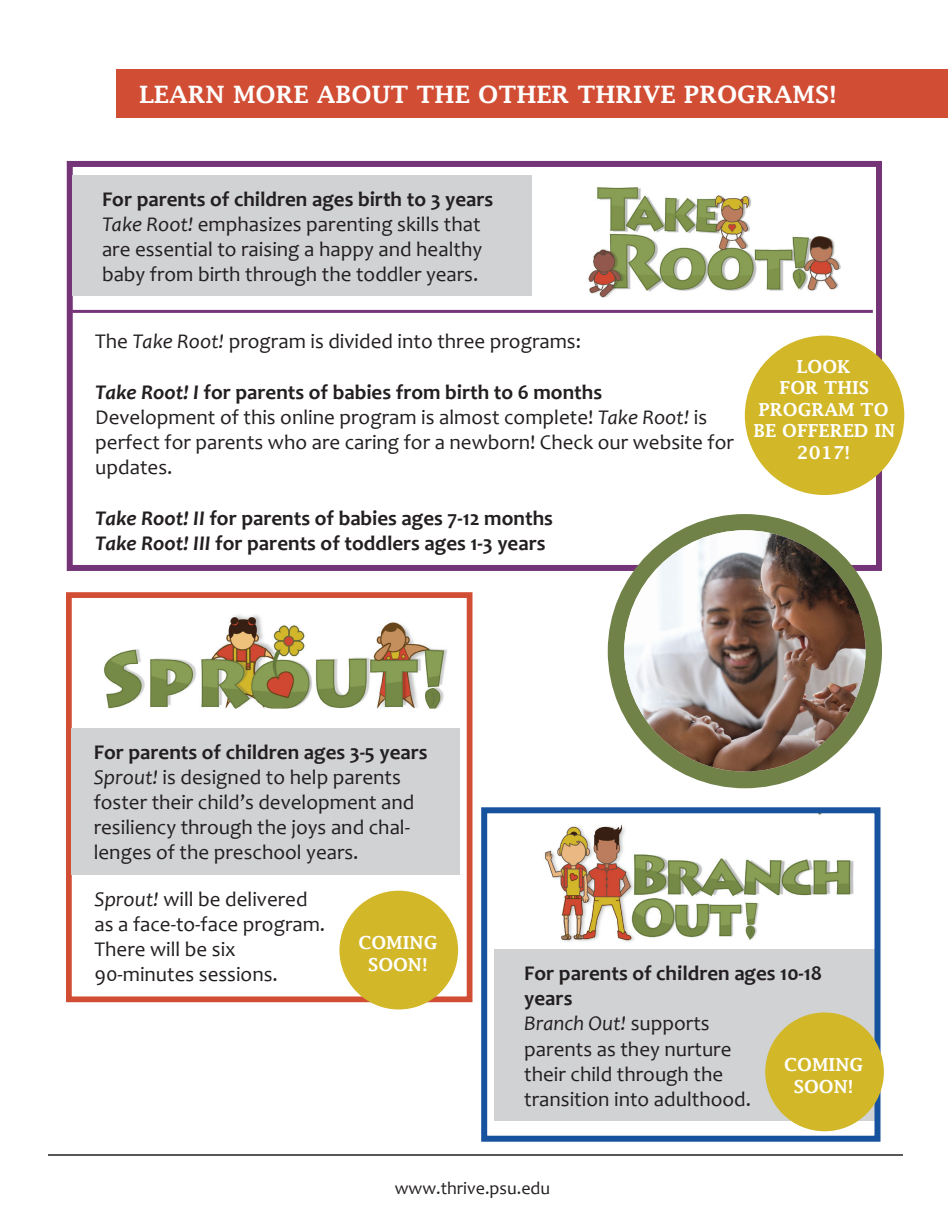
<style>
.page{position:relative;width:948px;height:1218px;background:#fff}
.page>*{position:absolute;margin:0;border:0;box-sizing:border-box;transform-origin:0 0}
.t1{font:600 24px "Lucida Fax";color:#fff}
.t2{font:21px/25.2px "Candara";color:#231f20}
.t3{font:700 21px/25.2px "Candara";color:#231f20}
.t4{font:600 18px/21.6px "Lucida Fax";color:#fff;text-align:center}
.t5{font:18px "Candara";color:#231f20}
.s1{font-weight:700}
.s2{font-style:italic}
.s3{font-weight:700;font-style:italic}
</style>
<div class="page">
<img style="left:511px;top:813px;width:370px;height:137px">
<div style="left:494px;top:950px;width:383px;height:171px;background:#d1d2d4"></div>
<div style="left:66px;top:592px;width:406px;height:410px;border:6px solid #d14e35"></div>
<div style="left:71px;top:728px;width:389px;height:146px;background:#d1d2d4"></div>
<div style="left:481px;top:807px;width:399px;height:335px;border:6px solid #17529e"></div>
<div style="left:67px;top:161px;width:815px;height:410px;border:6px solid #743477"></div>
<hr style="left:48px;top:1154px;width:855px;height:2px;background:#231f20">
<div style="left:116px;top:69px;width:832px;height:49px;background:#d14e35"></div>
<div style="left:72px;top:176px;width:460px;height:120px;background:#d1d2d4"></div>
<hr style="left:72px;top:310px;width:801px;height:3px;background:#743477">
<img style="left:588px;top:187px;width:253px;height:111px">
<img style="left:104px;top:615px;width:343px;height:94px">
<div style="left:745px;top:336px;width:159px;height:159px;background:#d2b729;border-radius:50%"></div>
<div style="left:765px;top:1013px;width:119px;height:118px;background:#d2b729;border-radius:50%"></div>
<div style="left:608px;top:514px;width:274px;height:274px;background:#708247;border-radius:50%"></div>
<img style="left:624px;top:530px;width:242px;height:242px;border-radius:121px">
<div style="left:339px;top:891px;width:119px;height:119px;background:#d2b729;border-radius:50%"></div>
<p class="t1" style="left:139px;top:80px;width:699px">LEARN MORE ABOUT THE OTHER THRIVE PROGRAMS!</p>
<p class="t2" style="left:102px;top:186px;width:393px"><span class="s1">For parents of children ages birth to 3 years </span><span class="s2">Take Root!</span> emphasizes parenting skills that are essential to raising a happy and healthy baby from birth through the toddler years.</p>
<p class="t2" style="left:95px;top:329px;width:487px">The <span class="s2">Take Root!</span> program is divided into three programs:</p>
<p class="t2" style="left:95px;top:379px;width:640px"><span class="s3">Take Root! I</span> <span class="s1">for parents of babies from birth to 6 months<br></span>Development of this online program is almost complete! <span class="s2">Take Root!</span> is perfect for parents who are caring for a newborn! Check our website for updates.</p>
<p class="t3" style="left:95px;top:505px;width:459px"><span class="s2">Take Root! II</span> for parents of babies ages 7-12 months<br><span class="s2">Take Root! III</span> for parents of toddlers ages 1-3 years</p>
<p class="t4" style="left:753px;top:355px;width:143px">LOOK<br>FOR THIS<br>PROGRAM TO<br>BE OFFERED IN<br>2017!</p>
<p class="t2" style="left:94px;top:739px;width:335px"><span class="s1">For parents of children ages 3-5 years </span><span class="s2">Sprout!</span> is designed to help parents foster their child’s development and resiliency through the joys and chal&shy;lenges of the preschool years.</p>
<p class="t2" style="left:94px;top:886px;width:232px"><span class="s2">Sprout!</span> will be delivered as a face-to-face program.<br>There will be six<br>90-minutes sessions.</p>
<p class="t4" style="left:358px;top:932px;width:81px">COMING<br>SOON!</p>
<p class="t2" style="left:524px;top:960px;width:299px"><span class="s1">For parents of children ages 10-18 years<br></span><span class="s2">Branch Out!</span> supports<br>parents as they nurture<br>their child through the<br>transition into adulthood.</p>
<p class="t4" style="left:784px;top:1054px;width:81px">COMING<br>SOON!</p>
<p class="t5" style="left:395px;top:1177px;width:157px">www.thrive.psu.edu</p>
</div>
